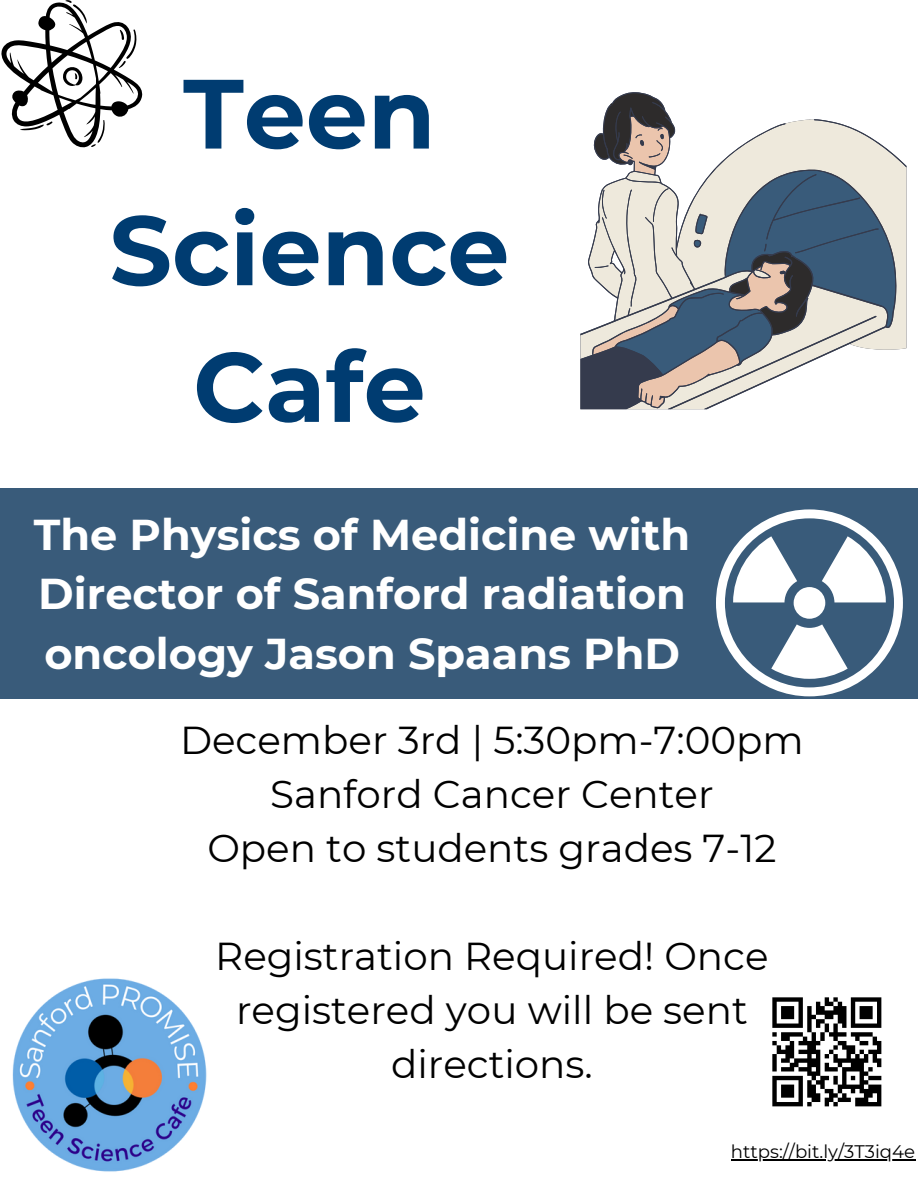
<style>
.page{position:relative;width:918px;height:1188px;background:#fff}
.page>*{position:absolute;margin:0;border:0;box-sizing:border-box;transform-origin:0 0}
.t1{font:700 98.25px/136.6px "Montserrat";color:#003c71;text-align:center}
.t2{font:700 43.05px/59.6px "Montserrat";color:#fff;text-align:justify}
.t3{font:38.85px/54px "Montserrat";color:#000;text-align:center}
.t4{font:18.15px "Montserrat";color:#000}
</style>
<div class="page">
<svg style="left:604px;top:92px;width:66px;height:25px;fill:#2d2b2b"></svg>
<svg style="left:580px;top:117px;width:326px;height:293px"></svg>
<svg style="left:1px;top:0;width:142px;height:148px"></svg>
<img style="left:12px;top:978px;width:195px;height:194px">
<div style="left:0;top:489px;width:918px;height:210px;background:#395b7a"></div>
<svg style="left:772px;top:997px;width:109px;height:109px"></svg>
<hr style="left:855px;top:1102px;width:26px;height:4px;background:#000">
<svg style="left:716px;top:509px;width:187px;height:187px"></svg>
<hr style="left:731px;top:1159px;width:184px;height:2px;background:#000">
<p class="t1" style="left:109px;top:45px;width:402px">Teen<br>Science<br>Cafe</p>
<h1 class="t2" style="left:34px;top:505px;width:658px">The Physics of Medicine with Director of Sanford radiation oncology Jason Spaans PhD</h1>
<p class="t3" style="left:180px;top:713px;width:625px">December 3rd | 5:30pm-7:00pm<br>Sanford Cancer Center<br>Open to students grades 7-12</p>
<h2 class="t3" style="left:215px;top:929px;width:555px">Registration Required! Once registered you will be sent directions.</h2>
<p class="t4" style="left:731px;top:1140px;width:186px">https://bit.ly/3T3iq4e</p>
</div>
